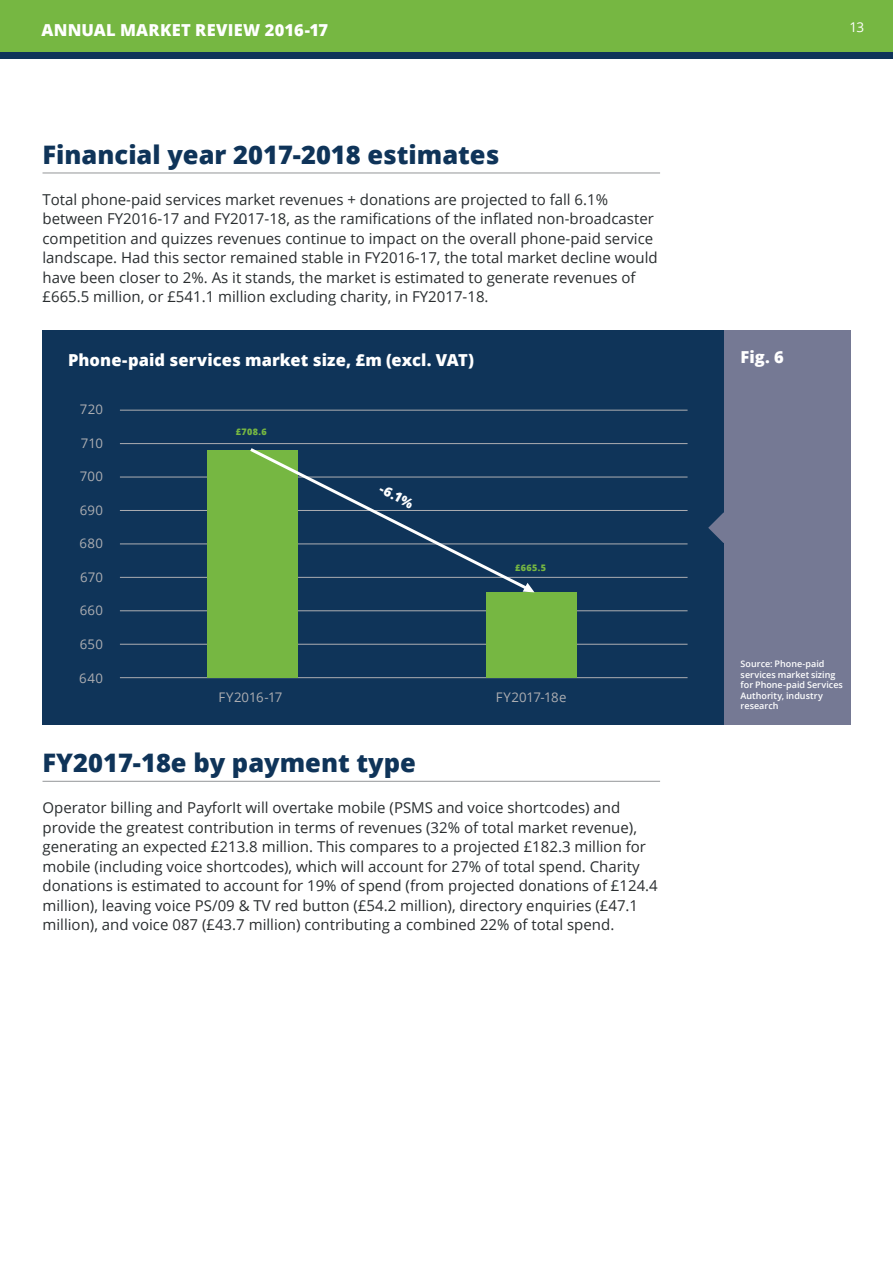
<style>
.page{position:relative;width:893px;height:1263px;background:#fff}
.page>*{position:absolute;margin:0;border:0;box-sizing:border-box;transform-origin:0 0}
.t1{font:800 25.5px "Open Sans";color:#0f3459}
.t2{font:800 16.5px "Open Sans";letter-spacing:.005em;color:#fff}
.t3{font:15px/19.5px "Open Sans";color:#292d2f}
.t4{font:13.5px "Open Sans";color:#fff}
.t5{font:13.2px "Open Sans";letter-spacing:.01em;color:#adaeb2}
.t6{font:800 13.2px "Open Sans";color:#fff}
.t7{font:600 9px/10.5px "Open Sans";color:#fff}
.t8{font:800 9px "Open Sans";letter-spacing:.045em;color:#76b742}
</style>
<div class="page">
<div style="left:0;top:0;width:893px;height:56px;background:#76b742"></div>
<div style="left:0;top:52px;width:893px;height:7px;background:#0f3459"></div>
<hr style="left:43px;top:173px;width:617px;height:1px;background:#939598">
<hr style="left:43px;top:781px;width:617px;height:1px;background:#939598">
<div style="left:43px;top:330px;width:680px;height:395px;background:#0f3459"></div>
<hr style="left:120px;top:644px;width:568px;height:1px;background:#adaeb2">
<hr style="left:120px;top:677px;width:568px;height:1px;background:#adaeb2">
<hr style="left:120px;top:510px;width:568px;height:1px;background:#adaeb2">
<hr style="left:120px;top:610px;width:568px;height:1px;background:#adaeb2">
<hr style="left:120px;top:477px;width:568px;height:1px;background:#adaeb2">
<hr style="left:120px;top:443px;width:568px;height:1px;background:#adaeb2">
<hr style="left:120px;top:544px;width:568px;height:1px;background:#adaeb2">
<hr style="left:120px;top:577px;width:568px;height:1px;background:#adaeb2">
<hr style="left:120px;top:410px;width:568px;height:1px;background:#adaeb2">
<div style="left:486px;top:592px;width:90px;height:86px;background:#76b742"></div>
<div style="left:207px;top:450px;width:91px;height:228px;background:#76b742"></div>
<svg style="left:250px;top:448px;width:284px;height:145px"></svg>
<div style="left:724px;top:330px;width:126px;height:395px;background:#757994"></div>
<svg style="left:708px;top:512px;width:16px;height:31px"></svg>
<p class="t2" style="left:42px;top:18px;width:288px">ANNUAL MARKET REVIEW 2016-17</p>
<p class="t4" style="left:850px;top:17px;width:16px">13</p>
<h1 class="t1" style="left:43px;top:135px;width:458px">Financial year 2017-2018 estimates</h1>
<p class="t3" style="left:43px;top:189px;width:617px">Total phone-paid services market revenues + donations are projected to fall 6.1% between FY2016-17 and FY2017-18, as the ramifications of the inflated non-broadcaster competition and quizzes revenues continue to impact on the overall phone-paid service landscape. Had this sector remained stable in FY2016-17, the total market decline would have been closer to 2%. As it stands, the market is estimated to generate revenues of £665.5 million, or £541.1 million excluding charity, in FY2017-18.</p>
<p class="t2" style="left:68px;top:348px;width:408px">Phone-paid services market size, £m (excl. VAT)</p>
<p class="t5" style="left:80px;top:400px;width:25px">720</p>
<p class="t5" style="left:81px;top:434px;width:24px">710</p>
<p class="t5" style="left:80px;top:467px;width:25px">700</p>
<p class="t5" style="left:80px;top:501px;width:25px">690</p>
<p class="t5" style="left:80px;top:534px;width:25px">680</p>
<p class="t5" style="left:80px;top:568px;width:24px">670</p>
<p class="t5" style="left:80px;top:602px;width:25px">660</p>
<p class="t5" style="left:80px;top:635px;width:25px">650</p>
<p class="t5" style="left:79px;top:669px;width:25px">640</p>
<p class="t8" style="left:236px;top:424px;width:32px">£708.6</p>
<p class="t6" style="left:385px;top:478px;width:38px;rotate:29deg">-6.1%</p>
<p class="t8" style="left:515px;top:561px;width:32px">£665.5</p>
<p class="t5" style="left:218px;top:688px;width:65px">FY2016-17</p>
<p class="t5" style="left:496px;top:688px;width:72px">FY2017-18e</p>
<h1 class="t1" style="left:43px;top:744px;width:375px">FY2017-18e by payment type</h1>
<p class="t3" style="left:43px;top:797px;width:617px">Operator billing and PayforIt will overtake mobile (PSMS and voice shortcodes) and provide the greatest contribution in terms of revenues (32% of total market revenue), generating an expected £213.8 million. This compares to a projected £182.3 million for mobile (including voice shortcodes), which will account for 27% of total spend. Charity donations is estimated to account for 19% of spend (from projected donations of £124.4 million), leaving voice PS/09 &amp; TV red button (£54.2 million), directory enquiries (£47.1 million), and voice 087 (£43.7 million) contributing a combined 22% of total spend.</p>
<p class="t2" style="left:741px;top:344px;width:45px">Fig. 6</p>
<p class="t7" style="left:741px;top:659px;width:104px">Source: Phone-paid services market sizing for Phone-paid Services<br>Authority, industry research</p>
</div>
